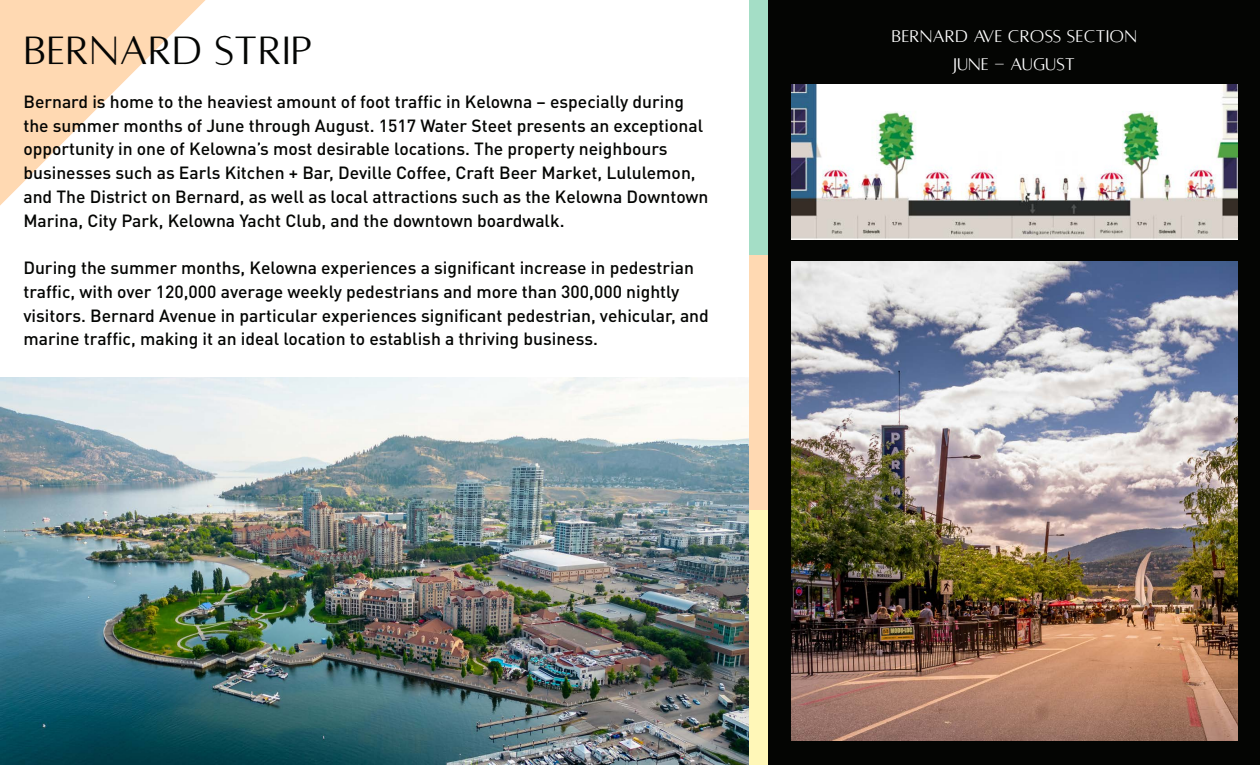
<style>
.page{position:relative;width:1260px;height:765px;background:#040503}
.page>*{position:absolute;margin:0;border:0;box-sizing:border-box;transform-origin:0 0}
.t1{font:43.75px "Alta caption";color:#040503}
.t2{font:18.75px "Alta caption";color:#fff}
.t3{font:500 17.5px/23.8px "DINOT";color:#040503}
</style>
<div class="page">
<div style="left:0;top:0;width:760px;height:688px;background:#fff"></div>
<svg style="left:0;top:0;width:206px;height:206px"></svg>
<img style="left:792px;top:261px;width:445px;height:480px">
<img style="left:791px;top:85px;width:447px;height:155px">
<img style="left:0;top:377px;width:749px;height:388px">
<div style="left:749px;top:0;width:18px;height:255px;background:#a4dec6"></div>
<div style="left:749px;top:255px;width:18px;height:255px;background:#ffd9b2"></div>
<div style="left:749px;top:510px;width:18px;height:255px;background:#fff7b8"></div>
<p class="t1" style="left:23px;top:26px;width:291px">BERNARD STRIP</p>
<p class="t2" style="left:891px;top:26px;width:247px">BERNARD AVE CROSS SECTION</p>
<p class="t2" style="left:953px;top:54px;width:123px">JUNE - AUGUST</p>
<p class="t3" style="left:23px;top:89px;width:687px">Bernard is home to the heaviest amount of foot traffic in Kelowna – especially during the summer months of June through August. 1517 Water Steet presents an exceptional opportunity in one of Kelowna’s most desirable locations. The property neighbours businesses such as Earls Kitchen + Bar, Deville Coffee, Craft Beer Market, Lululemon, and The District on Bernard, as well as local attractions such as the Kelowna Downtown Marina, City Park, Kelowna Yacht Club, and the downtown boardwalk.</p>
<p class="t3" style="left:23px;top:255px;width:687px">During the summer months, Kelowna experiences a significant increase in pedestrian traffic, with over 120,000 average weekly pedestrians and more than 300,000 nightly visitors. Bernard Avenue in particular experiences significant pedestrian, vehicular, and marine traffic, making it an ideal location to establish a thriving business.</p>
</div>
